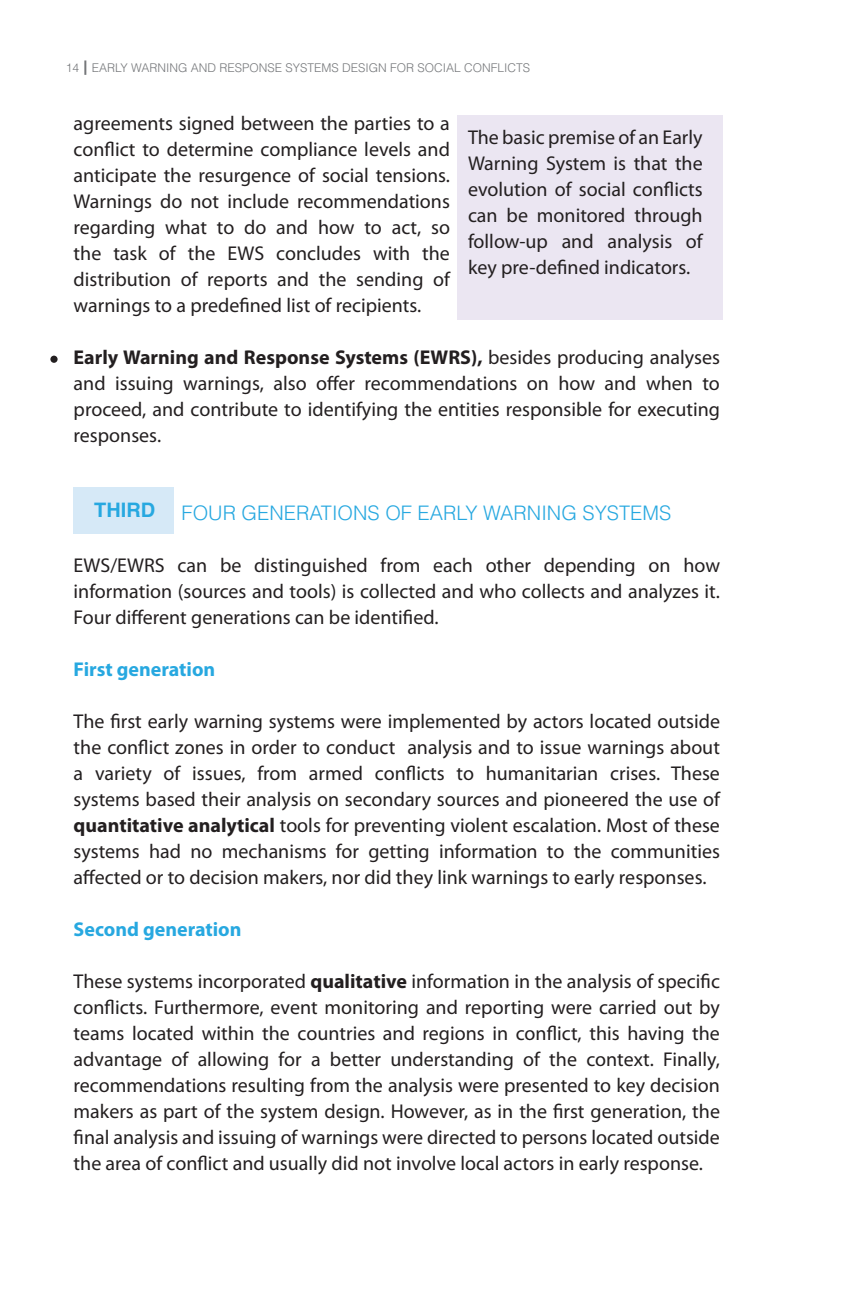
<style>
.page{position:relative;width:864px;height:1296px;background:#fff}
.page>*{position:absolute;margin:0;border:0;box-sizing:border-box;transform-origin:0 0}
.t1{font:20px/26px "Myriad Pro";color:#231f20;text-align:justify}
.t2{font:300 20px "Helvetica LT Std";color:#27a8e0}
.t3{font:700 20px "Myriad Pro";color:#27a8e0}
.t4{font:700 20px "Helvetica LT Std";color:#27a8e0}
.t5{font:300 12px "Helvetica LT Std";color:#76787b}
.s1{font-weight:700}
</style>
<div class="page">
<svg style="left:84px;top:60px;width:2px;height:15px"></svg>
<div style="left:458px;top:115px;width:265px;height:205px;background:#ebe6f2"></div>
<div style="left:50px;top:356px;width:8px;height:7px;background:#231f20;border-radius:50%"></div>
<div style="left:74px;top:487px;width:100px;height:46px;background:#d6e9f7"></div>
<p class="t5" style="left:66px;top:60px;width:466px">14 EARLY WARNING AND RESPONSE SYSTEMS DESIGN FOR SOCIAL CONFLICTS</p>
<p class="t1" style="left:74px;top:110px;width:378px">agreements signed between the parties to a conflict to determine compliance levels and anticipate the resurgence of social tensions.<br>Warnings do not include recommendations regarding what to do and how to act, so the task of the EWS concludes with the distribution of reports and the sending of warnings to a predefined list of recipients.</p>
<p class="t1" style="left:74px;top:344px;width:648px"><span class="s1">Early Warning and Response Systems (EWRS),</span> besides producing analyses and issuing warnings, also offer recommendations on how and when to proceed, and contribute to identifying the entities responsible for executing responses.</p>
<p class="t1" style="left:468px;top:124px;width:236px">The basic premise of an Early Warning System is that the evolution of social conflicts can be monitored through follow-up and analysis of key pre-defined indicators.</p>
<p class="t4" style="left:94px;top:498px;width:63px">Third</p>
<p class="t2" style="left:182px;top:501px;width:26px">FOUR</p>
<p class="t2" style="left:242px;top:501px;width:14px">GENERATIONS</p>
<p class="t2" style="left:385px;top:501px;width:45px">OF EARLY</p>
<p class="t2" style="left:483px;top:501px;width:15px">WARNING</p>
<p class="t2" style="left:582px;top:501px;width:14px">SYSTEMS</p>
<p class="t1" style="left:74px;top:552px;width:648px">EWS/EWRS can be distinguished from each other depending on how information (sources and tools) is collected and who collects and analyzes it.<br>Four different generations can be identified.</p>
<p class="t3" style="left:74px;top:656px;width:143px">First generation</p>
<p class="t1" style="left:74px;top:708px;width:648px">The first early warning systems were implemented by actors located outside the conflict zones in order to conduct analysis and to issue warnings about a variety of issues, from armed conflicts to humanitarian crises. These systems based their analysis on secondary sources and pioneered the use of <span class="s1">quantitative analytical</span> tools for preventing violent escalation. Most of these systems had no mechanisms for getting information to the communities affected or to decision makers, nor did they link warnings to early responses.</p>
<p class="t3" style="left:74px;top:916px;width:169px">Second generation</p>
<p class="t1" style="left:74px;top:968px;width:648px">These systems incorporated <span class="s1">qualitative</span> information in the analysis of specific conflicts. Furthermore, event monitoring and reporting were carried out by teams located within the countries and regions in conflict, this having the advantage of allowing for a better understanding of the context. Finally, recommendations resulting from the analysis were presented to key decision makers as part of the system design. However, as in the first generation, the final analysis and issuing of warnings were directed to persons located outside the area of conflict and usually did not involve local actors in early response.</p>
</div>
